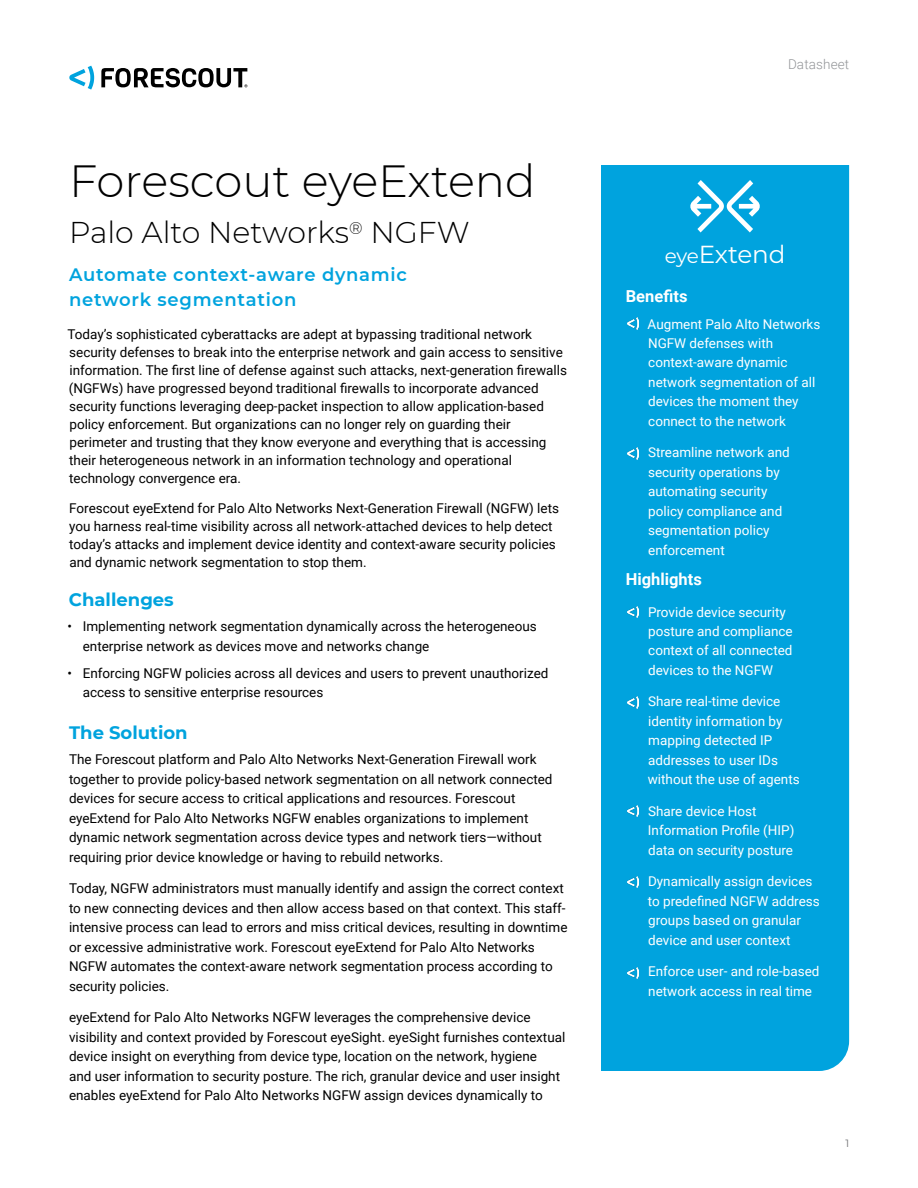
<style>
.page{position:relative;width:918px;height:1188px;background:#fff}
.page>*{position:absolute;margin:0;border:0;box-sizing:border-box;transform-origin:0 0}
.t1{font:300 45px "Montserrat";color:#000}
.t2{font:300 30px "Montserrat";color:#000}
.t3{font:24.6px "Montserrat";letter-spacing:-.005em;color:#fff}
.t4{font:600 18px/25.5px "Montserrat";letter-spacing:.04em;color:#00a3de}
.t5{font:700 18px "Montserrat";color:#00a3de}
.t6{font:700 16.5px "Roboto";color:#fff}
.t7{font:13.5px/19.5px "Roboto";color:#000}
.t8{font:13.5px/19.5px "Roboto";color:#fff}
.t9{font:300 13.5px "Roboto";letter-spacing:.01em;color:#939598}
.t10{font:10.5px "Montserrat";color:#6d6e71}
.s1{font-size:19.95px}
</style>
<div class="page">
<svg style="left:69px;top:66px;width:25px;height:24px"></svg>
<svg style="left:101px;top:68px;width:147px;height:20px"></svg>
<div style="left:601px;top:165px;width:248px;height:906px;background:#00a3de"></div>
<svg style="left:627px;top:318px;width:12px;height:11px"></svg>
<svg style="left:627px;top:448px;width:12px;height:11px"></svg>
<svg style="left:620px;top:967px;width:19px;height:27px"></svg>
<svg style="left:627px;top:606px;width:12px;height:11px"></svg>
<svg style="left:627px;top:697px;width:12px;height:11px"></svg>
<svg style="left:627px;top:806px;width:12px;height:11px"></svg>
<svg style="left:620px;top:874px;width:19px;height:13px"></svg>
<svg style="left:690px;top:180px;width:70px;height:52px"></svg>
<h1 class="t1" style="left:69px;top:150px;width:468px">Forescout eyeExtend</h1>
<h2 class="t2" style="left:69px;top:212px;width:402px">Palo Alto Networks<sup>®</sup> NGFW</h2>
<h3 class="t4" style="left:69px;top:261px;width:339px">Automate context-aware dynamic network segmentation</h3>
<p class="t7" style="left:68px;top:324px;width:501px;line-height:18px">Today’s sophisticated cyberattacks are adept at bypassing traditional network security defenses to break into the enterprise network and gain access to sensitive information. The first line of defense against such attacks, next-generation firewalls (NGFWs) have progressed beyond traditional firewalls to incorporate advanced security functions leveraging deep-packet inspection to allow application-based policy enforcement. But organizations can no longer rely on guarding their perimeter and trusting that they know everyone and everything that is accessing their heterogeneous network in an information technology and operational technology convergence era.</p>
<p class="t7" style="left:69px;top:498px;width:491px;line-height:18px">Forescout eyeExtend for Palo Alto Networks Next-Generation Firewall (NGFW) lets you harness real-time visibility across all network-attached devices to help detect today’s attacks and implement device identity and context-aware security policies and dynamic network segmentation to stop them.</p>
<h3 class="t5" style="left:69px;top:586px;width:106px">Challenges</h3>
<p class="t7" style="left:83px;top:616px;width:456px;text-indent:-15px">• Implementing network segmentation dynamically across the heterogeneous enterprise network as devices move and networks change</p>
<p class="t7" style="left:83px;top:663px;width:467px;text-indent:-15px">• Enforcing NGFW policies across all devices and users to prevent unauthorized access to sensitive enterprise resources</p>
<h3 class="t5" style="left:69px;top:720px;width:120px">The Solution</h3>
<p class="t7" style="left:69px;top:749px;width:485px">The Forescout platform and Palo Alto Networks Next-Generation Firewall work together to provide policy-based network segmentation on all network connected devices for secure access to critical applications and resources. Forescout eyeExtend for Palo Alto Networks NGFW enables organizations to implement dynamic network segmentation across device types and network tiers—without requiring prior device knowledge or having to rebuild networks.</p>
<p class="t7" style="left:69px;top:878px;width:500px">Today, NGFW administrators must manually identify and assign the correct context to new connecting devices and then allow access based on that context. This staff&shy;intensive process can lead to errors and miss critical devices, resulting in downtime or excessive administrative work. Forescout eyeExtend for Palo Alto Networks NGFW automates the context-aware network segmentation process according to security policies.</p>
<p class="t7" style="left:69px;top:1007px;width:498px">eyeExtend for Palo Alto Networks NGFW leverages the comprehensive device visibility and context provided by Forescout eyeSight. eyeSight furnishes contextual device insight on everything from device type, location on the network, hygiene<br>and user information to security posture. The rich, granular device and user insight enables eyeExtend for Palo Alto Networks NGFW assign devices dynamically to</p>
<p class="t9" style="left:788px;top:54px;width:63px">Datasheet</p>
<h3 class="t3" style="left:665px;top:238px;width:122px"><span class="s1">eye</span>Extend</h3>
<p class="t6" style="left:626px;top:284px;width:63px">Benefits</p>
<p class="t8" style="left:648px;top:313px;width:174px">Augment Palo Alto Networks<br>NGFW defenses with context-aware dynamic network segmentation of all devices the moment they connect to the network</p>
<p class="t8" style="left:648px;top:442px;width:143px">Streamline network and security operations by automating security policy compliance and segmentation policy enforcement</p>
<p class="t6" style="left:626px;top:568px;width:78px">Highlights</p>
<p class="t8" style="left:648px;top:601px;width:146px">Provide device security posture and compliance context of all connected devices to the NGFW</p>
<p class="t8" style="left:648px;top:691px;width:154px">Share real-time device identity information by mapping detected IP addresses to user IDs without the use of agents</p>
<p class="t8" style="left:648px;top:801px;width:148px">Share device Host<br>Information Profile (HIP) data on security posture</p>
<p class="t8" style="left:648px;top:871px;width:173px">Dynamically assign devices to predefined NGFW address groups based on granular device and user context</p>
<p class="t8" style="left:648px;top:961px;width:173px">Enforce user- and role-based network access in real time</p>
<p class="t10" style="left:845px;top:1137px;width:5px">1</p>
</div>
